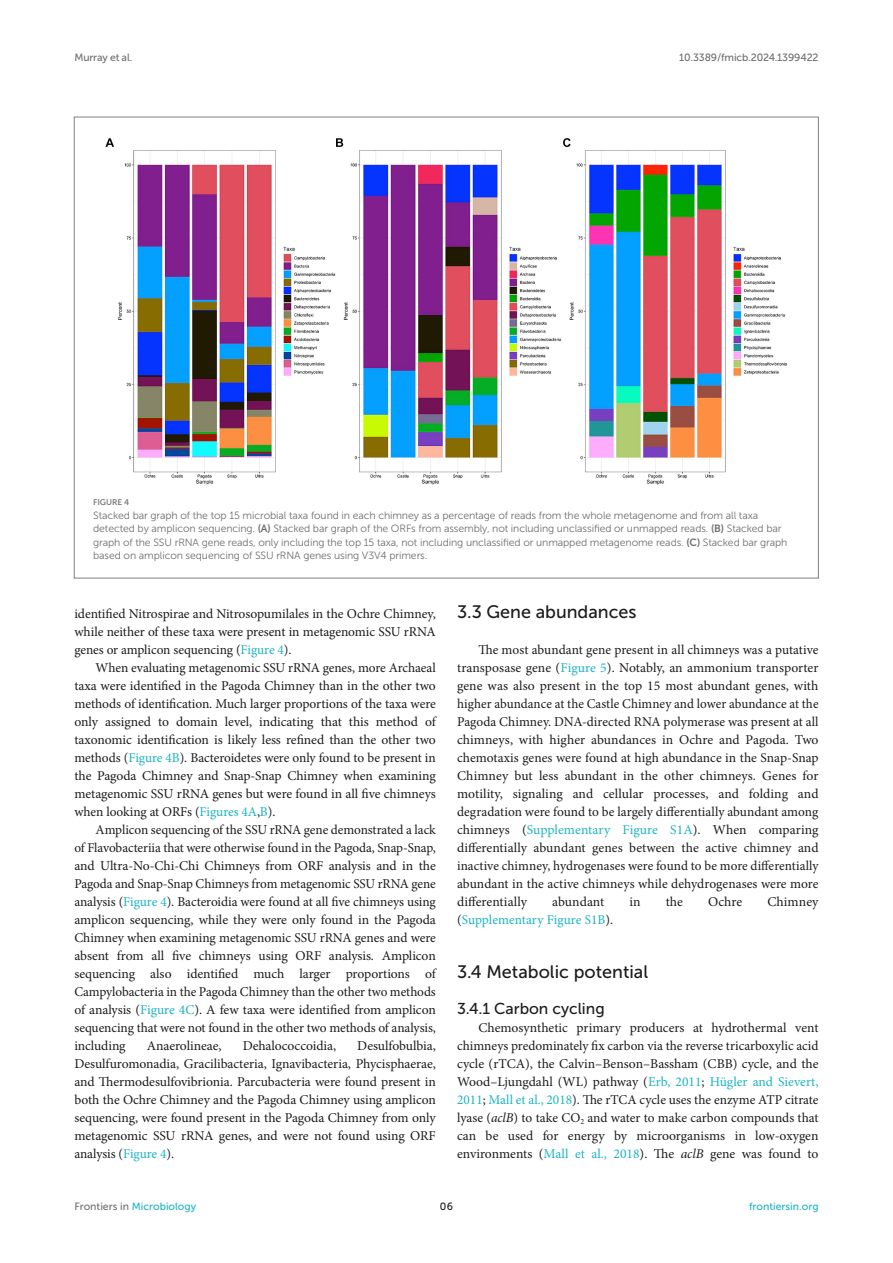
<style>
.page{position:relative;width:893px;height:1263px;background:#fff}
.page>*{position:absolute;margin:0;border:0;box-sizing:border-box;transform-origin:0 0}
.HEAD_2{font:18px "Museo Sans 500";color:#1b1c1b}
.HEAD_3_after_HEAD_2{font:15.75px "Museo Sans 500";color:#1b1c1b}
.TEXT{font:13.5px/18px "Minion Pro";letter-spacing:-.005em;color:#1b1c1b;text-align:justify}
.TEXT_FLUSH{font:13.5px/18px "Minion Pro";color:#1b1c1b;text-align:justify}
.TEXT_FLUSH-2{font:13.5px "Minion Pro";letter-spacing:.005em;color:#1db5c3}
.FIG_LEG{font:10.5px/13.5px "Museo Sans 300";letter-spacing:-.01em;color:#706f70}
.t1{font:10.5px "Museo Sans 500";color:#1db5c3}
.t2{font:10.5px "Museo Sans 500";letter-spacing:-.015em;color:#706f70}
.t3{font:10.5px "Museo Sans 500";color:#1b1c1b}
.FIG_HD{font:8.25px "Museo Sans 700";letter-spacing:-.01em;color:#7e7f7f}
.s1{font-family:"Museo Sans 700"}
.s2{color:#1db5c3}
.s3{color:#1b1c1b}
.s4{font-style:italic}
.s5{color:#706f70}
</style>
<div class="page">
<img style="left:105px;top:138px;width:682px;height:347px">
<p class="t2" style="left:74px;top:51px;width:59px">Murray et al.</p>
<p class="t2" style="left:679px;top:51px;width:141px">10.3389/fmicb.2024.1399422</p>
<p class="FIG_HD" style="left:93px;top:498px;width:37px">FIGURE 4</p>
<p class="FIG_LEG" style="left:93px;top:508px;width:696px">Stacked bar graph of the top 15 microbial taxa found in each chimney as a percentage of reads from the whole metagenome and from all taxa detected by amplicon sequencing. <span class="s1">(A)</span> Stacked bar graph of the ORFs from assembly, not including unclassified or unmapped reads. <span class="s1">(B)</span> Stacked bar graph of the SSU rRNA gene reads, only including the top 15 taxa, not including unclassified or unmapped metagenome reads. <span class="s1">(C)</span> Stacked bar graph based on amplicon sequencing of SSU rRNA genes using V3V4 primers.</p>
<p class="TEXT" style="left:74px;top:605px;width:363px">identified Nitrospirae and Nitrosopumilales in the Ochre Chimney, while neither of these taxa were present in metagenomic SSU rRNA genes or amplicon sequencing (<span class="s2">Figure 4</span>).</p>
<p class="TEXT" style="left:74px;top:659px;width:363px;text-indent:21px">When evaluating metagenomic SSU rRNA genes, more Archaeal taxa were identified in the Pagoda Chimney than in the other two methods of identification. Much larger proportions of the taxa were only assigned to domain level, indicating that this method of taxonomic identification is likely less refined than the other two methods (<span class="s2">Figure 4B</span>). Bacteroidetes were only found to be present in the Pagoda Chimney and Snap-Snap Chimney when examining metagenomic SSU rRNA genes but were found in all five chimneys when looking at ORFs (<span class="s2">Figures 4A</span>,<span class="s2">B</span>).</p>
<p class="TEXT" style="left:74px;top:821px;width:363px;text-indent:21px">Amplicon sequencing of the SSU rRNA gene demonstrated a lack of Flavobacteriia that were otherwise found in the Pagoda, Snap-Snap, and Ultra-No-Chi-Chi Chimneys from ORF analysis and in the Pagoda and Snap-Snap Chimneys from metagenomic SSU rRNA gene analysis (<span class="s2">Figure 4</span>). Bacteroidia were found at all five chimneys using amplicon sequencing, while they were only found in the Pagoda Chimney when examining metagenomic SSU rRNA genes and were absent from all five chimneys using ORF analysis. Amplicon sequencing also identified much larger proportions of Campylobacteria in the Pagoda Chimney than the other two methods of analysis (<span class="s2">Figure 4C</span>). A few taxa were identified from amplicon sequencing that were not found in the other two methods of analysis, including</p>
<p class="TEXT" style="left:74px;top:1037px;width:363px;text-indent:283px">Desulfobulbia, Desulfuromonadia, Gracilibacteria, Ignavibacteria, Phycisphaerae, and Thermodesulfovibrionia. Parcubacteria were found present in both the Ochre Chimney and the Pagoda Chimney using amplicon sequencing, were found present in the Pagoda Chimney from only metagenomic SSU rRNA genes, and were not found using ORF analysis (<span class="s2">Figure 4</span>).</p>
<p class="TEXT" style="left:147px;top:1037px;width:76px">Anaerolineae,</p>
<p class="TEXT" style="left:243px;top:1037px;width:95px">Dehalococcoidia,</p>
<p class="HEAD_2" style="left:457px;top:602px;width:181px">3.3 Gene abundances</p>
<p class="TEXT_FLUSH" style="left:457px;top:641px;width:363px;text-indent:21px">The most abundant gene present in all chimneys was a putative transposase gene (<span class="s2">Figure 5</span>). Notably, an ammonium transporter gene was also present in the top 15 most abundant genes, with higher abundance at the Castle Chimney and lower abundance at the Pagoda Chimney. DNA-directed RNA polymerase was present at all chimneys, with higher abundances in Ochre and Pagoda. Two chemotaxis genes were found at high abundance in the Snap-Snap Chimney but less abundant in the other chimneys. Genes for motility, signaling and cellular processes, and folding and degradation were found to be largely differentially abundant among chimneys (<span class="s2">Supplementary Figure S1A</span>). When comparing differentially abundant genes between the active chimney and inactive chimney, hydrogenases were found to be more differentially abundant in the active chimneys while dehydrogenases were more differentially</p>
<p class="TEXT_FLUSH" style="left:552px;top:893px;width:54px">abundant</p>
<p class="TEXT_FLUSH" style="left:629px;top:893px;width:13px">in</p>
<p class="TEXT_FLUSH" style="left:666px;top:893px;width:19px">the</p>
<p class="TEXT_FLUSH" style="left:708px;top:893px;width:36px">Ochre</p>
<p class="TEXT_FLUSH" style="left:767px;top:893px;width:53px">Chimney</p>
<p class="TEXT_FLUSH-2" style="left:457px;top:911px;width:158px"><span class="s3">(</span>Supplementary Figure S1B<span class="s3">).</span></p>
<p class="HEAD_2" style="left:457px;top:962px;width:193px">3.4 Metabolic potential</p>
<p class="HEAD_3_after_HEAD_2" style="left:457px;top:1000px;width:149px">3.4.1 Carbon cycling</p>
<p class="TEXT_FLUSH" style="left:457px;top:1019px;width:363px;text-indent:21px">Chemosynthetic primary producers at hydrothermal vent chimneys predominately fix carbon via the reverse tricarboxylic acid cycle (rTCA), the Calvin–Benson–Bassham (CBB) cycle, and the Wood–Ljungdahl (WL) pathway (<span class="s2">Erb, 2011</span>; <span class="s2">Hügler and Sievert, 2011</span>; <span class="s2">Mall et al., 2018</span>). The rTCA cycle uses the enzyme ATP citrate lyase (<span class="s4">aclB</span>) to take CO<sub>2</sub> and water to make carbon compounds that can be used for energy by microorganisms in low-oxygen environments (<span class="s2">Mall et al., 2018</span>). The <span class="s4">aclB</span> gene was found to</p>
<p class="t1" style="left:74px;top:1200px;width:123px"><span class="s5">Frontiers in</span> Microbiology</p>
<p class="t3" style="left:440px;top:1200px;width:15px">06</p>
<p class="t1" style="left:749px;top:1200px;width:71px">frontiersin.org</p>
</div>
